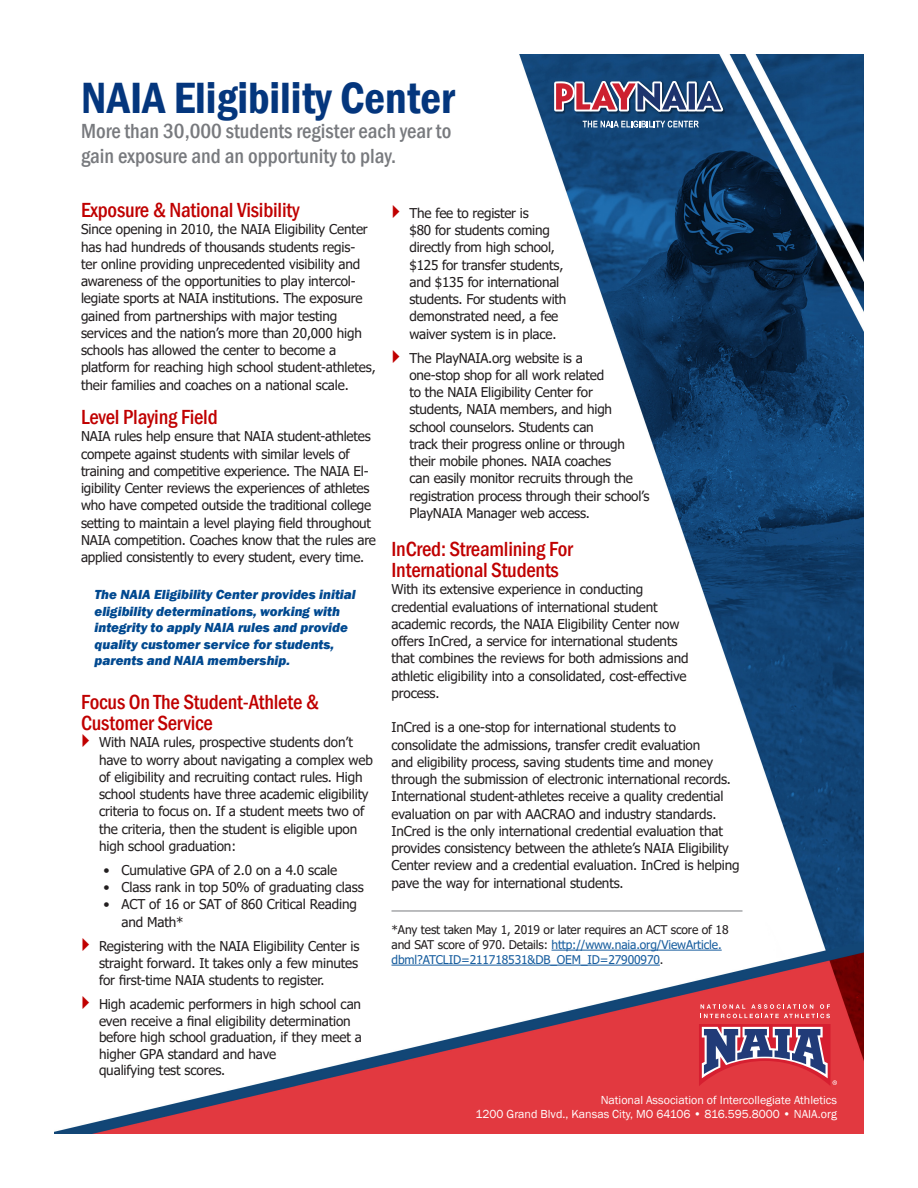
<style>
.page{position:relative;width:918px;height:1188px;background:#fff}
.page>*{position:absolute;margin:0;border:0;box-sizing:border-box;transform-origin:0 0}
.t1{font:600 condensed 45px "Franklin Gothic";color:#04367d}
.t2{font:500 condensed 21px/21px "Franklin Gothic";letter-spacing:-.01em;color:#c00000}
.t3{font:500 condensed 21px/25.2px "Franklin Gothic";color:#787a7e}
.t4{font:13.5px/17.2px "Tahoma";letter-spacing:-.01em;color:#231f20}
.t5{font:italic 800 13.5px/16.5px "Franklin Gothic";color:#014990}
.t6{font:12px/15px "Tahoma";letter-spacing:-.01em;color:#231f20}
.t7{font:12px/14.4px "Franklin Gothic";color:#fff;text-align:right}
.s1{color:#175d9e}
</style>
<div class="page">
<img style="left:54px;top:54px;width:810px;height:1080px">
<hr style="left:552px;top:950px;width:170px;height:1px;background:#175d9e">
<hr style="left:392px;top:965px;width:268px;height:1px;background:#175d9e">
<img style="left:554px;top:112px;width:172px;height:2px">
<svg style="left:583px;top:121px;width:116px;height:7px"></svg>
<svg style="left:554px;top:81px;width:173px;height:31px"></svg>
<hr style="left:392px;top:911px;width:350px;height:1px;background:#787a7e">
<svg style="left:699px;top:1024px;width:138px;height:62px;background:#a6546d"></svg>
<svg style="left:701px;top:1004px;width:129px;height:14px;background:#e76166"></svg>
<hr style="left:699px;top:1011px;width:132px;height:1px;background:#e1373d">
<svg style="left:83px;top:734px;width:6px;height:13px"></svg>
<svg style="left:83px;top:937px;width:6px;height:14px"></svg>
<svg style="left:83px;top:996px;width:6px;height:13px"></svg>
<svg style="left:393px;top:205px;width:7px;height:13px"></svg>
<svg style="left:393px;top:349px;width:7px;height:14px"></svg>
<p class="t1" style="left:81px;top:67px;width:376px">NAIA Eligibility Center</p>
<p class="t3" style="left:81px;top:118px;width:372px">More than 30,000 students register each year to gain exposure and an opportunity to play.</p>
<p class="t2" style="left:81px;top:200px;width:220px">Exposure &amp; National Visibility</p>
<p class="t4" style="left:81px;top:222px;width:296px">Since opening in 2010, the NAIA Eligibility Center has had hundreds of thousands students regis-<br>ter online providing unprecedented visibility and awareness of the opportunities to play intercol&shy;legiate sports at NAIA institutions. The exposure gained from partnerships with major testing services and the nation’s more than 20,000 high schools has allowed the center to become a platform for reaching high school student-athletes, their families and coaches on a national scale.</p>
<p class="t2" style="left:81px;top:407px;width:138px">Level Playing Field</p>
<p class="t4" style="left:81px;top:429px;width:297px">NAIA rules help ensure that NAIA student-athletes compete against students with similar levels of training and competitive experience. The NAIA El&shy;igibility Center reviews the experiences of athletes who have competed outside the traditional college setting to maintain a level playing field throughout NAIA competition. Coaches know that the rules are applied consistently to every student, every time.</p>
<p class="t4" style="left:410px;top:205px;width:158px">The fee to register is<br>$80 for students coming directly from high school, $125 for transfer students, and $135 for international students. For students with demonstrated need, a fee waiver system is in place.</p>
<p class="t4" style="left:410px;top:350px;width:241px">The PlayNAIA.org website is a<br>one-stop shop for all work related<br>to the NAIA Eligibility Center for<br>students, NAIA members, and high school counselors. Students can<br>track their progress online or through their mobile phones. NAIA coaches<br>can easily monitor recruits through the registration process through their school’s PlayNAIA Manager web access.</p>
<p class="t2" style="left:392px;top:538px;width:183px">InCred: Streamlining For</p>
<p class="t2" style="left:392px;top:559px;width:169px">International Students</p>
<p class="t4" style="left:392px;top:582px;width:299px">With its extensive experience in conducting credential evaluations of international student academic records, the NAIA Eligibility Center now offers InCred, a service for international students that combines the reviews for both admissions and athletic eligibility into a consolidated, cost-effective process.</p>
<p class="t4" style="left:392px;top:720px;width:350px">InCred is a one-stop for international students to consolidate the admissions, transfer credit evaluation<br>and eligibility process, saving students time and money through the submission of electronic international records.<br>International student-athletes receive a quality credential evaluation on par with AACRAO and industry standards.<br>InCred is the only international credential evaluation that provides consistency between the athlete’s NAIA Eligibility Center review and a credential evaluation. InCred is helping pave the way for international students.</p>
<p class="t6" style="left:392px;top:923px;width:339px">*Any test taken May 1, 2019 or later requires an ACT score of 18 and SAT score of 970. Details: <span class="s1">http://www.naia.org/ViewArticle. dbml?ATCLID=211718531&amp;DB_OEM_ID=27900970</span>.</p>
<p class="t5" style="left:94px;top:587px;width:263px">The NAIA Eligibility Center provides initial eligibility determinations, working with integrity to apply NAIA rules and provide quality customer service for students, parents and NAIA membership.</p>
<p class="t2" style="left:81px;top:692px;width:240px">Focus On The Student-Athlete &amp;<br>Customer Service</p>
<p class="t4" style="left:99px;top:735px;width:275px">With NAIA rules, prospective students don’t have to worry about navigating a complex web of eligibility and recruiting contact rules. High school students have three academic eligibility criteria to focus on. If a student meets two of the criteria, then the student is eligible upon high school graduation:</p>
<p class="t4" style="left:104px;top:862px;width:235px">• Cumulative GPA of 2.0 on a 4.0 scale</p>
<p class="t4" style="left:104px;top:879px;width:262px">• Class rank in top 50% of graduating class</p>
<p class="t4" style="left:122px;top:897px;width:237px;text-indent:-18px">• ACT of 16 or SAT of 860 Critical Reading and Math*</p>
<p class="t4" style="left:99px;top:938px;width:262px;text-align:justify">Registering with the NAIA Eligibility Center is straight forward. It takes only a few minutes for first-time NAIA students to register.</p>
<p class="t4" style="left:99px;top:997px;width:264px;line-height:16.5px">High academic performers in high school can even receive a final eligibility determination before high school graduation, if they meet a higher GPA standard and have<br>qualifying test scores.</p>
<p class="t7" style="left:475px;top:1093px;width:363px">National Association of Intercollegiate Athletics<br>1200 Grand Blvd., Kansas City, MO 64106 • 816.595.8000 • NAIA.org</p>
</div>
